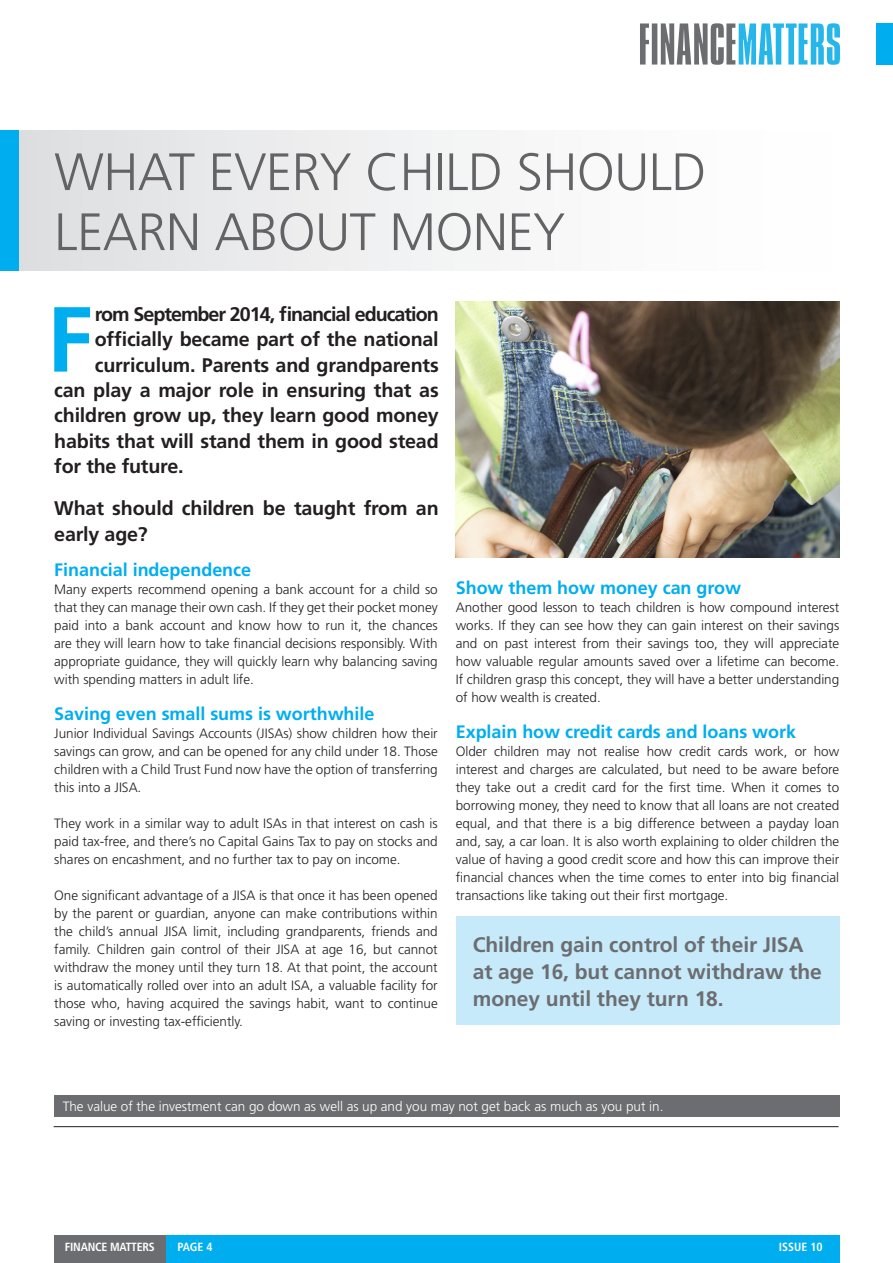
<style>
.page{position:relative;width:893px;height:1263px;background:#fff}
.page>*{position:absolute;margin:0;border:0;box-sizing:border-box;transform-origin:0 0}
.Larger_intro{font:700 92.25px "Frutiger";color:#00aeef}
.Heading_1{font:300 52.5px/60px "Frutiger";letter-spacing:-.01em;color:#636366}
.Pull_out___quote{font:700 21px/27px "Frutiger";letter-spacing:-.005em;color:#6c6d70}
.Larger_intro-2{font:700 19.65px/25.3px "Frutiger";letter-spacing:-.01em;color:#231f20}
.Larger_intro-3{font:700 19.65px "Frutiger";letter-spacing:-.05em;color:#231f20}
.Heading_2{font:700 18px "Frutiger";letter-spacing:-.005em;color:#00aeef}
.Body_Text{font:300 13.5px/18px "Frutiger";letter-spacing:-.005em;color:#231f20;text-align:justify}
.Body_Text-2{font:300 13.5px "Frutiger";letter-spacing:-.005em;color:#fff}
.t1{font:700 condensed 11.85px "Frutiger";letter-spacing:-.02em;color:#fff}
</style>
<div class="page">
<div style="left:876px;top:23px;width:17px;height:42px;background:#00aeef"></div>
<svg style="left:640px;top:23px;width:200px;height:42px"></svg>
<div style="left:54px;top:1235px;width:112px;height:28px;background:#6c6d70"></div>
<div style="left:166px;top:1235px;width:673px;height:28px;background:#00aeef"></div>
<div style="left:0;top:130px;width:893px;height:141px;background:linear-gradient(to right,#dde0e2,#fff)"></div>
<div style="left:0;top:130px;width:18px;height:141px;background:#00aeef"></div>
<img style="left:456px;top:302px;width:383px;height:255px">
<div style="left:54px;top:1095px;width:785px;height:21px;background:#6c6d70"></div>
<hr style="left:54px;top:1126px;width:784px;height:1px;background:#231f20">
<div style="left:456px;top:916px;width:383px;height:109px;background:#c6eafa"></div>
<p class="Heading_1" style="left:54px;top:143px;width:654px">WHAT EVERY CHILD SHOULD<br>LEARN ABOUT MONEY</p>
<p class="Larger_intro" style="left:47px;top:285px;width:48px">F</p>
<p class="Larger_intro-3" style="left:95px;top:303px;width:345px">rom September 2014, financial education</p>
<p class="Larger_intro-2" style="left:95px;top:327px;width:345px">officially became part of the national</p>
<p class="Larger_intro-2" style="left:95px;top:352px;width:345px">curriculum. Parents and grandparents</p>
<p class="Larger_intro-2" style="left:54px;top:377px;width:386px">can play a major role in ensuring that as</p>
<p class="Larger_intro-2" style="left:54px;top:403px;width:386px">children grow up, they learn good money</p>
<p class="Larger_intro-2" style="left:54px;top:428px;width:386px">habits that will stand them in good stead</p>
<p class="Larger_intro-2" style="left:54px;top:453px;width:131px">for the future.</p>
<p class="Larger_intro-2" style="left:54px;top:496px;width:386px">What should children be taught from an early age?</p>
<p class="Heading_2" style="left:54px;top:559px;width:198px">Financial independence</p>
<p class="Body_Text" style="left:54px;top:581px;width:385px">Many experts recommend opening a bank account for a child so that they can manage their own cash. If they get their pocket money paid into a bank account and know how to run it, the chances are they will learn how to take financial decisions responsibly. With appropriate guidance, they will quickly learn why balancing saving with spending matters in adult life.</p>
<p class="Heading_2" style="left:54px;top:703px;width:322px">Saving even small sums is worthwhile</p>
<p class="Body_Text" style="left:54px;top:725px;width:385px">Junior Individual Savings Accounts (JISAs) show children how their savings can grow, and can be opened for any child under 18. Those children with a Child Trust Fund now have the option of transferring this into a JISA.</p>
<p class="Body_Text" style="left:54px;top:815px;width:385px">They work in a similar way to adult ISAs in that interest on cash is paid tax-free, and there’s no Capital Gains Tax to pay on stocks and shares on encashment, and no further tax to pay on income.</p>
<p class="Body_Text" style="left:54px;top:887px;width:385px">One significant advantage of a JISA is that once it has been opened by the parent or guardian, anyone can make contributions within the child’s annual JISA limit, including grandparents, friends and family. Children gain control of their JISA at age 16, but cannot withdraw the money until they turn 18. At that point, the account is automatically rolled over into an adult ISA, a valuable facility for those who, having acquired the savings habit, want to continue saving or investing tax-efficiently.</p>
<p class="Heading_2" style="left:456px;top:577px;width:287px">Show them how money can grow</p>
<p class="Body_Text" style="left:456px;top:599px;width:385px">Another good lesson to teach children is how compound interest works. If they can see how they can gain interest on their savings and on past interest from their savings too, they will appreciate how valuable regular amounts saved over a lifetime can become.<br>If children grasp this concept, they will have a better understanding of how wealth is created.</p>
<p class="Heading_2" style="left:456px;top:721px;width:342px">Explain how credit cards and loans work</p>
<p class="Body_Text" style="left:456px;top:743px;width:385px">Older children may not realise how credit cards work, or how interest and charges are calculated, but need to be aware before they take out a credit card for the first time. When it comes to borrowing money, they need to know that all loans are not created equal, and that there is a big difference between a payday loan and, say, a car loan. It is also worth explaining to older children the value of having a good credit score and how this can improve their financial chances when the time comes to enter into big financial transactions like taking out their first mortgage.</p>
<p class="Pull_out___quote" style="left:473px;top:931px;width:351px">Children gain control of their JISA at age 16, but cannot withdraw the money until they turn 18.</p>
<p class="Body_Text-2" style="left:63px;top:1098px;width:602px">The value of the investment can go down as well as up and you may not get back as much as you put in.</p>
<p class="t1" style="left:65px;top:1239px;width:91px">FINANCE MATTERS</p>
<p class="t1" style="left:178px;top:1239px;width:37px">PAGE 4</p>
<p class="t1" style="left:779px;top:1239px;width:45px">ISSUE 10</p>
</div>
